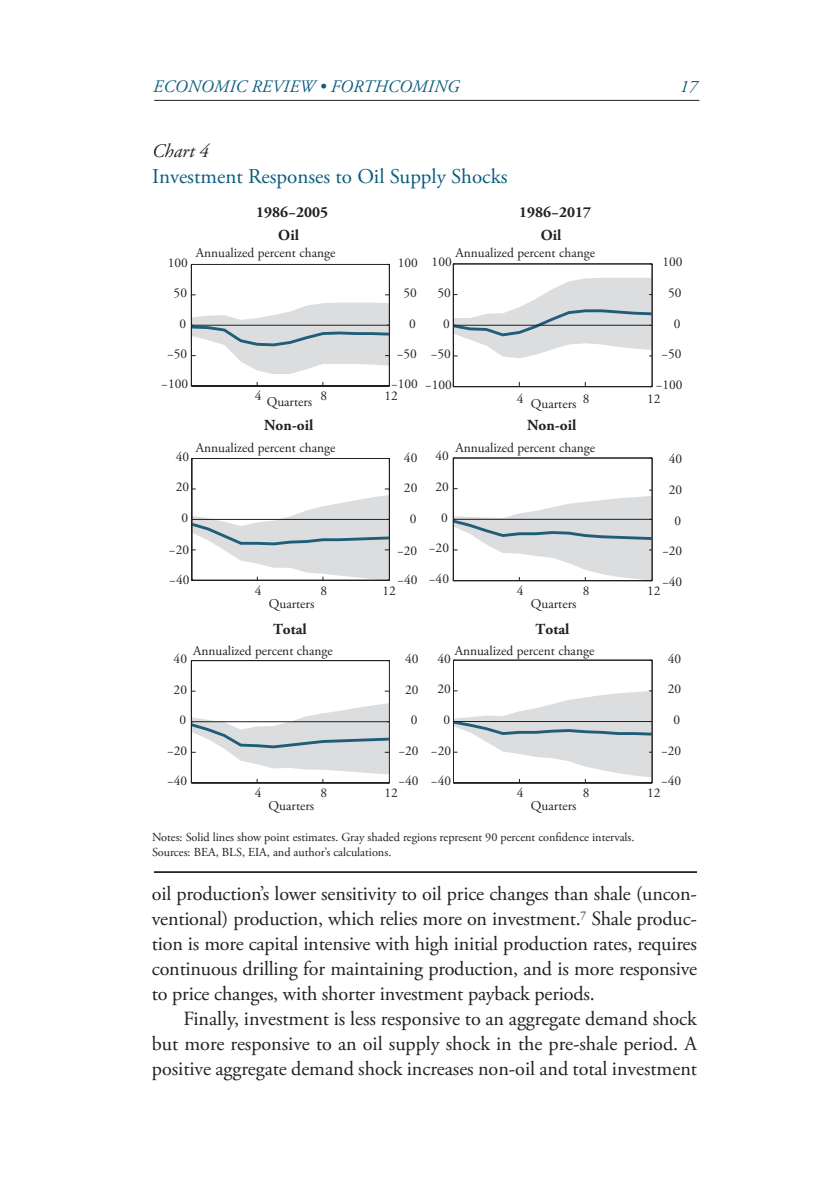
<style>
.page{position:relative;width:819px;height:1197px;background:#fff}
.page>*{position:absolute;margin:0;border:0;box-sizing:border-box;transform-origin:0 0}
.Chart_title{font:21px "Adobe Garamond Pro";color:#0a5c7d}
.Body_text{font:20.12px/24.8px "Adobe Garamond Pro";letter-spacing:-.01em;color:#231f20;text-align:justify}
.Chart_number{font:italic 19.25px "Adobe Garamond Pro";color:#231f20}
.t1{font:italic 17.5px "Adobe Garamond Pro";letter-spacing:.015em;color:#0a5c7d}
.t2{font:700 15.22px "Adobe Garamond Pro";color:#231f20}
.t3{font:13.47px "Adobe Garamond Pro";color:#231f20}
.Body_text-2{font:12.25px "Adobe Garamond Pro";color:#231f20}
</style>
<div class="page">
<hr style="left:154px;top:100px;width:545px;height:1px;background:#231f20">
<svg style="left:454px;top:690px;width:198px;height:92px"></svg>
<hr style="left:652px;top:660px;width:1px;height:123px;background:#231f20">
<hr style="left:453px;top:660px;width:1px;height:123px;background:#231f20">
<hr style="left:454px;top:660px;width:198px;height:1px;background:#231f20">
<hr style="left:454px;top:782px;width:198px;height:1px;background:#231f20">
<hr style="left:453px;top:264px;width:1px;height:123px;background:#231f20">
<svg style="left:454px;top:278px;width:198px;height:80px"></svg>
<hr style="left:652px;top:264px;width:1px;height:123px;background:#231f20">
<hr style="left:453px;top:263px;width:199px;height:1px;background:#231f20">
<hr style="left:453px;top:386px;width:199px;height:1px;background:#231f20">
<svg style="left:454px;top:488px;width:198px;height:92px"></svg>
<hr style="left:652px;top:458px;width:1px;height:123px;background:#231f20">
<hr style="left:453px;top:458px;width:1px;height:123px;background:#231f20">
<hr style="left:453px;top:458px;width:199px;height:1px;background:#231f20">
<hr style="left:453px;top:580px;width:199px;height:1px;background:#231f20">
<hr style="left:389px;top:661px;width:1px;height:122px;background:#231f20">
<svg style="left:192px;top:703px;width:198px;height:79px"></svg>
<hr style="left:191px;top:661px;width:1px;height:122px;background:#231f20">
<hr style="left:191px;top:660px;width:198px;height:1px;background:#231f20">
<hr style="left:191px;top:782px;width:198px;height:1px;background:#231f20">
<div style="left:191px;top:264px;width:199px;height:122px;border:1px solid #fff"></div>
<hr style="left:191px;top:264px;width:198px;height:1px;background:#231f20">
<svg style="left:192px;top:303px;width:197px;height:71px"></svg>
<hr style="left:389px;top:264px;width:1px;height:122px;background:#231f20">
<hr style="left:191px;top:264px;width:1px;height:122px;background:#231f20">
<hr style="left:191px;top:386px;width:198px;height:1px;background:#231f20">
<svg style="left:191px;top:495px;width:199px;height:86px"></svg>
<hr style="left:389px;top:459px;width:1px;height:121px;background:#231f20">
<hr style="left:191px;top:459px;width:1px;height:121px;background:#231f20">
<hr style="left:192px;top:458px;width:197px;height:1px;background:#231f20">
<hr style="left:192px;top:580px;width:197px;height:1px;background:#231f20">
<hr style="left:154px;top:871px;width:543px;height:2px;background:#231f20">
<p class="t1" style="left:153px;top:76px;width:308px">ECONOMIC REVIEW • FORTHCOMING</p>
<p class="t1" style="left:680px;top:76px;width:19px">17</p>
<p class="Chart_number" style="left:152px;top:139px;width:58px">Chart 4</p>
<p class="Chart_title" style="left:152px;top:164px;width:357px">Investment Responses to Oil Supply Shocks</p>
<p class="t2" style="left:256px;top:204px;width:73px">1986−2005</p>
<p class="t2" style="left:519px;top:204px;width:73px">1986−2017</p>
<p class="t2" style="left:278px;top:226px;width:22px">Oil</p>
<p class="t2" style="left:541px;top:226px;width:22px">Oil</p>
<p class="t3" style="left:168px;top:254px;width:22px">100</p>
<p class="t3" style="left:196px;top:244px;width:141px">Annualized percent change</p>
<p class="t3" style="left:455px;top:244px;width:141px">Annualized percent change</p>
<p class="t3" style="left:432px;top:254px;width:22px">100</p>
<p class="t3" style="left:398px;top:254px;width:22px">100</p>
<p class="t3" style="left:662px;top:254px;width:22px">100</p>
<p class="t3" style="left:174px;top:285px;width:15px">50</p>
<p class="t3" style="left:403px;top:285px;width:15px">50</p>
<p class="t3" style="left:437px;top:285px;width:15px">50</p>
<p class="t3" style="left:668px;top:285px;width:15px">50</p>
<p class="t3" style="left:179px;top:315px;width:8px">0</p>
<p class="t3" style="left:409px;top:315px;width:8px">0</p>
<p class="t3" style="left:443px;top:315px;width:8px">0</p>
<p class="t3" style="left:674px;top:315px;width:8px">0</p>
<p class="t3" style="left:167px;top:346px;width:22px">−50</p>
<p class="t3" style="left:397px;top:346px;width:22px">−50</p>
<p class="t3" style="left:431px;top:346px;width:22px">−50</p>
<p class="t3" style="left:662px;top:346px;width:22px">−50</p>
<p class="t3" style="left:161px;top:376px;width:28px">−100</p>
<p class="t3" style="left:391px;top:376px;width:28px">−100</p>
<p class="t3" style="left:255px;top:388px;width:8px">4</p>
<p class="t3" style="left:320px;top:388px;width:8px">8</p>
<p class="t3" style="left:384px;top:388px;width:15px">12</p>
<p class="t3" style="left:267px;top:393px;width:47px">Quarters</p>
<p class="t3" style="left:425px;top:377px;width:28px">−100</p>
<p class="t3" style="left:656px;top:377px;width:28px">−100</p>
<p class="t3" style="left:517px;top:390px;width:8px">4</p>
<p class="t3" style="left:583px;top:390px;width:8px">8</p>
<p class="t3" style="left:647px;top:390px;width:15px">12</p>
<p class="t3" style="left:531px;top:396px;width:47px">Quarters</p>
<p class="t2" style="left:264px;top:416px;width:51px">Non-oil</p>
<p class="t2" style="left:527px;top:416px;width:51px">Non-oil</p>
<p class="t3" style="left:196px;top:440px;width:141px">Annualized percent change</p>
<p class="t3" style="left:455px;top:440px;width:141px">Annualized percent change</p>
<p class="t3" style="left:436px;top:448px;width:15px">40</p>
<p class="t3" style="left:176px;top:449px;width:15px">40</p>
<p class="t3" style="left:404px;top:449px;width:15px">40</p>
<p class="t3" style="left:669px;top:451px;width:15px">40</p>
<p class="t3" style="left:176px;top:479px;width:15px">20</p>
<p class="t3" style="left:404px;top:480px;width:15px">20</p>
<p class="t3" style="left:436px;top:479px;width:15px">20</p>
<p class="t3" style="left:669px;top:482px;width:15px">20</p>
<p class="t3" style="left:182px;top:509px;width:8px">0</p>
<p class="t3" style="left:410px;top:510px;width:8px">0</p>
<p class="t3" style="left:441px;top:509px;width:8px">0</p>
<p class="t3" style="left:674px;top:512px;width:8px">0</p>
<p class="t3" style="left:169px;top:542px;width:22px">−20</p>
<p class="t3" style="left:397px;top:543px;width:22px">−20</p>
<p class="t3" style="left:429px;top:540px;width:22px">−20</p>
<p class="t3" style="left:662px;top:543px;width:22px">−20</p>
<p class="t3" style="left:169px;top:571px;width:22px">−40</p>
<p class="t3" style="left:397px;top:571px;width:22px">−40</p>
<p class="t3" style="left:255px;top:582px;width:8px">4</p>
<p class="t3" style="left:321px;top:582px;width:8px">8</p>
<p class="t3" style="left:383px;top:582px;width:15px">12</p>
<p class="t3" style="left:429px;top:571px;width:22px">−40</p>
<p class="t3" style="left:662px;top:574px;width:22px">−40</p>
<p class="t3" style="left:517px;top:582px;width:8px">4</p>
<p class="t3" style="left:583px;top:582px;width:8px">8</p>
<p class="t3" style="left:647px;top:582px;width:15px">12</p>
<p class="t3" style="left:269px;top:595px;width:47px">Quarters</p>
<p class="t3" style="left:531px;top:596px;width:47px">Quarters</p>
<p class="t2" style="left:273px;top:621px;width:35px">Total</p>
<p class="t2" style="left:536px;top:621px;width:35px">Total</p>
<p class="t3" style="left:193px;top:643px;width:141px">Annualized percent change</p>
<p class="t3" style="left:455px;top:643px;width:141px">Annualized percent change</p>
<p class="t3" style="left:438px;top:650px;width:15px">40</p>
<p class="t3" style="left:405px;top:651px;width:15px">40</p>
<p class="t3" style="left:174px;top:651px;width:15px">40</p>
<p class="t3" style="left:668px;top:650px;width:15px">40</p>
<p class="t3" style="left:174px;top:681px;width:15px">20</p>
<p class="t3" style="left:405px;top:681px;width:15px">20</p>
<p class="t3" style="left:438px;top:681px;width:15px">20</p>
<p class="t3" style="left:668px;top:681px;width:15px">20</p>
<p class="t3" style="left:179px;top:712px;width:8px">0</p>
<p class="t3" style="left:411px;top:712px;width:8px">0</p>
<p class="t3" style="left:443px;top:712px;width:8px">0</p>
<p class="t3" style="left:674px;top:712px;width:8px">0</p>
<p class="t3" style="left:167px;top:742px;width:22px">−20</p>
<p class="t3" style="left:399px;top:742px;width:22px">−20</p>
<p class="t3" style="left:431px;top:742px;width:22px">−20</p>
<p class="t3" style="left:661px;top:742px;width:22px">−20</p>
<p class="t3" style="left:167px;top:773px;width:22px">−40</p>
<p class="t3" style="left:399px;top:773px;width:22px">−40</p>
<p class="t3" style="left:255px;top:785px;width:8px">4</p>
<p class="t3" style="left:320px;top:785px;width:8px">8</p>
<p class="t3" style="left:384px;top:785px;width:15px">12</p>
<p class="t3" style="left:431px;top:773px;width:22px">−40</p>
<p class="t3" style="left:661px;top:773px;width:22px">−40</p>
<p class="t3" style="left:517px;top:785px;width:8px">4</p>
<p class="t3" style="left:583px;top:785px;width:8px">8</p>
<p class="t3" style="left:647px;top:785px;width:15px">12</p>
<p class="t3" style="left:269px;top:798px;width:47px">Quarters</p>
<p class="t3" style="left:531px;top:798px;width:47px">Quarters</p>
<p class="Body_text-2" style="left:152px;top:830px;width:484px">Notes: Solid lines show point estimates. Gray shaded regions represent 90 percent confidence intervals.</p>
<p class="Body_text-2" style="left:152px;top:844px;width:241px">Sources: BEA, BLS, EIA, and author’s calculations.</p>
<p class="Body_text" style="left:152px;top:882px;width:547px">oil production’s lower sensitivity to oil price changes than shale (uncon&shy;ventional) production, which relies more on investment.<sup>7</sup> Shale produc&shy;tion is more capital intensive with high initial production rates, requires continuous drilling for maintaining production, and is more responsive to price changes, with shorter investment payback periods.</p>
<p class="Body_text" style="left:152px;top:1007px;width:547px;text-indent:32px">Finally, investment is less responsive to an aggregate demand shock but more responsive to an oil supply shock in the pre-shale period. A positive aggregate demand shock increases non-oil and total investment</p>
</div>
